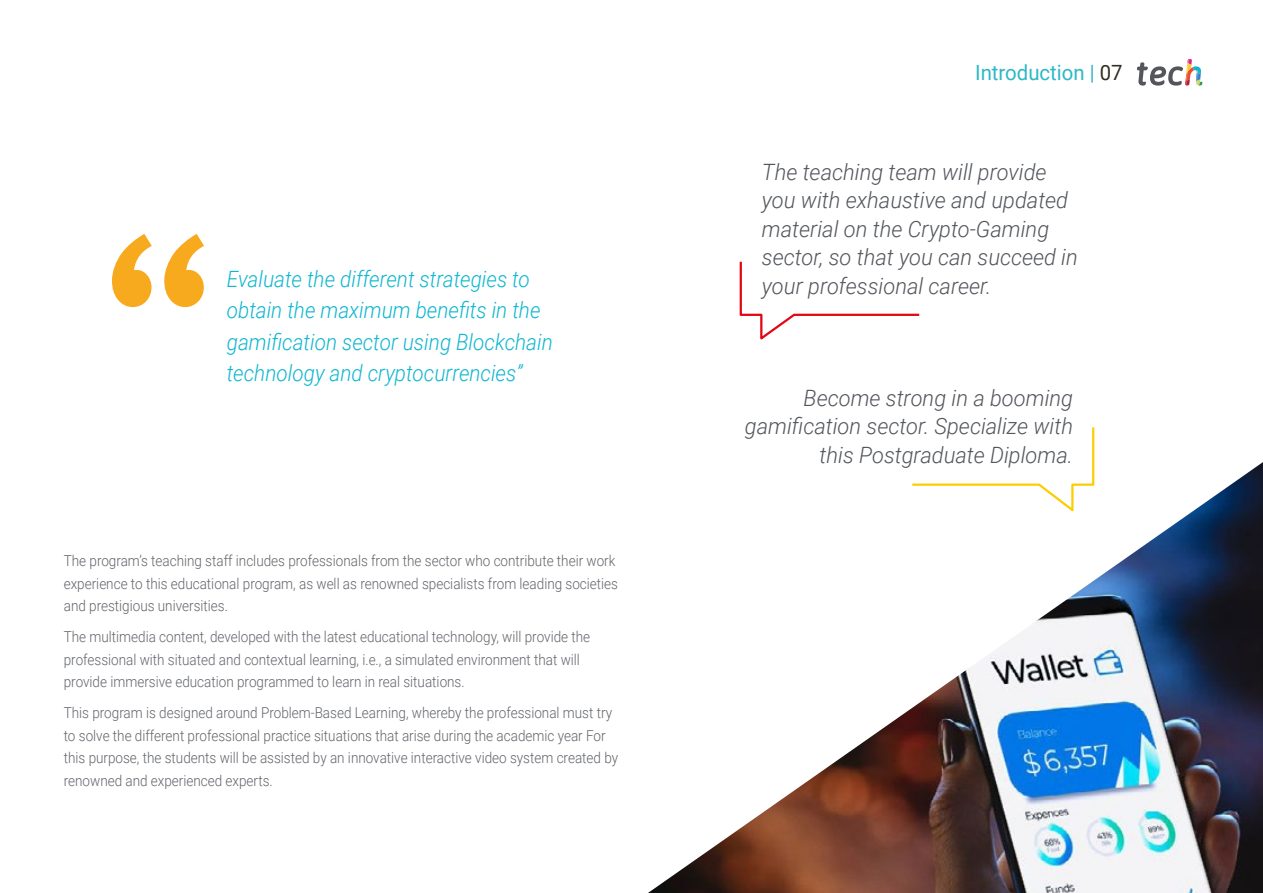
<style>
.page{position:relative;width:1263px;height:893px;background:#fff}
.page>*{position:absolute;margin:0;border:0;box-sizing:border-box;transform-origin:0 0}
.t1{font:italic 300 22.5px/28.5px "Roboto";color:#52555b;text-align:right}
.t2{font:italic 300 22.5px/31.5px "Roboto";color:#0fb6cf;scale:.92 1}
.t3{font:21px "Roboto";color:#2db8c5}
.t4{font:300 15px/22.5px "Roboto";color:#61646a;scale:.9 1}
.s1{color:#312e20}
</style>
<div class="page">
<svg style="left:112px;top:234px;width:92px;height:73px"></svg>
<svg style="left:1092px;top:427px;width:3px;height:35px"></svg>
<svg style="left:739px;top:261px;width:181px;height:79px"></svg>
<svg style="left:1137px;top:59px;width:65px;height:27px"></svg>
<img style="left:648px;top:462px;width:615px;height:431px">
<h1 class="t2" style="left:227px;top:262px;width:356px">Evaluate the different strategies to obtain the maximum benefits in the gamification sector using Blockchain technology and cryptocurrencies”</h1>
<p class="t4" style="left:64px;top:549px;width:617px">The program’s teaching staff includes professionals from the sector who contribute their work experience to this educational program, as well as renowned specialists from leading societies and prestigious universities.</p>
<p class="t4" style="left:64px;top:625px;width:586px">The multimedia content, developed with the latest educational technology, will provide the professional with situated and contextual learning, i.e., a simulated environment that will provide immersive education programmed to learn in real situations.</p>
<p class="t4" style="left:64px;top:701px;width:617px">This program is designed around Problem-Based Learning, whereby the professional must try to solve the different professional practice situations that arise during the academic year For this purpose, the students will be assisted by an innovative interactive video system created by renowned and experienced experts.</p>
<h2 class="t3" style="left:975px;top:57px;width:149px">Introduction | <span class="s1">07</span></h2>
<h1 class="t1" style="left:762px;top:156px;width:317px;text-align:left">The teaching team will provide you with exhaustive and updated material on the Crypto-Gaming sector, so that you can succeed in your professional career.</h1>
<h1 class="t1" style="left:745px;top:383px;width:330px">Become strong in a booming gamification sector. Specialize with this Postgraduate Diploma.</h1>
</div>
